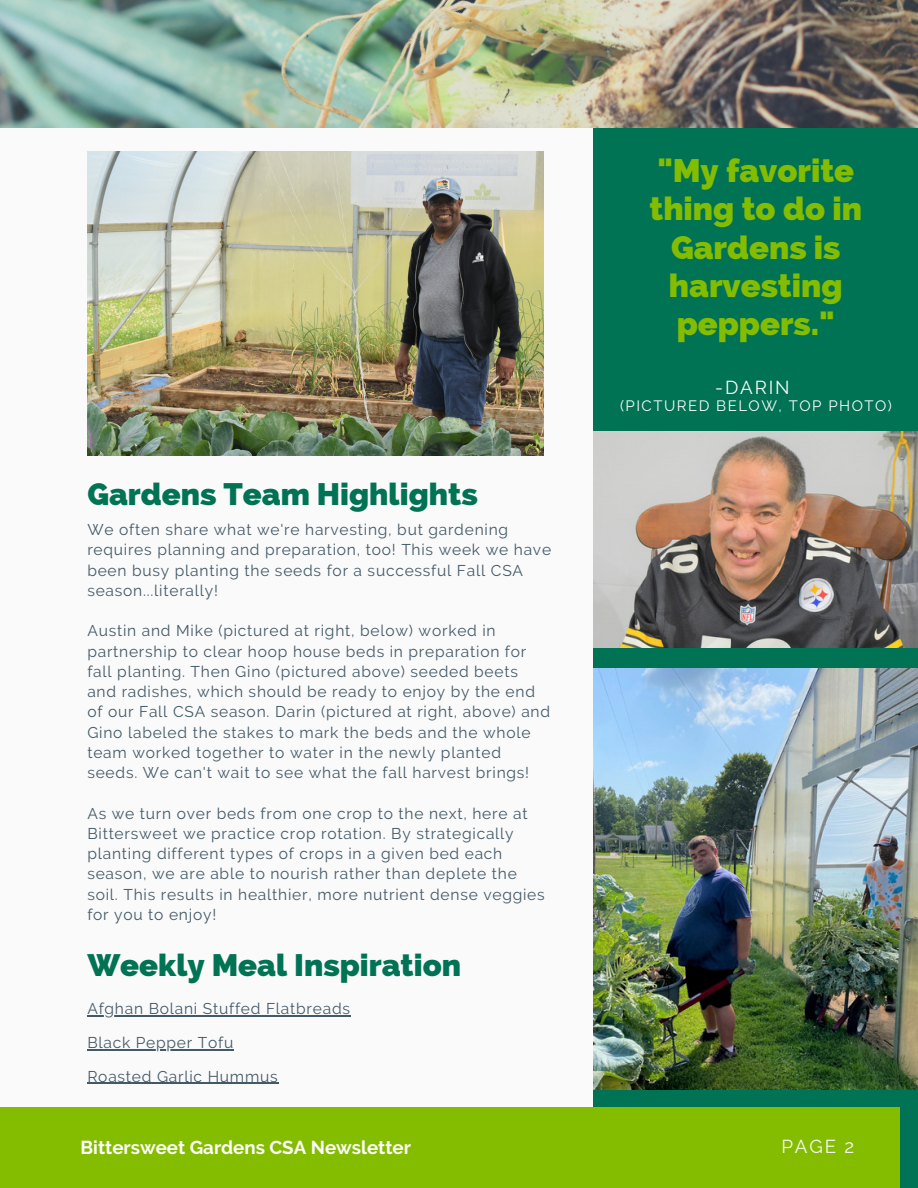
<style>
.page{position:relative;width:918px;height:1188px;background:#fafafa}
.page>*{position:absolute;margin:0;border:0;box-sizing:border-box;transform-origin:0 0}
.t1{font:800 32.7px/38.2px "Raleway";color:#84bd00;text-align:center}
.t2{font:800 31.2px "Raleway";color:#007355}
.t3{font:700 18.75px "Raleway";color:#fff}
.t4{font:18.75px "Raleway";letter-spacing:.1em;color:#fafafa}
.t5{font:15.6px/20.2px "Raleway";letter-spacing:.05em;color:#435967}
.t6{font:15px "Raleway";letter-spacing:.1em;color:#fafafa}
</style>
<div class="page">
<div style="left:594px;top:104px;width:324px;height:1084px;background:#007355"></div>
<div style="left:0;top:1107px;width:900px;height:81px;background:#84bd00"></div>
<img style="left:0;top:0;width:918px;height:127px">
<img style="left:594px;top:669px;width:324px;height:420px">
<img style="left:87px;top:152px;width:456px;height:303px">
<img style="left:594px;top:432px;width:324px;height:216px">
<hr style="left:87px;top:1016px;width:264px;height:1px;background:#435967">
<hr style="left:87px;top:1049px;width:147px;height:1px;background:#435967">
<hr style="left:87px;top:1083px;width:192px;height:1px;background:#435967">
<p class="t2" style="left:87px;top:475px;width:392px">Gardens Team Highlights</p>
<p class="t5" style="left:87px;top:519px;width:465px">We often share what we're harvesting, but gardening requires planning and preparation, too! This week we have been busy planting the seeds for a successful Fall CSA season...literally!</p>
<p class="t5" style="left:87px;top:621px;width:464px">Austin and Mike (pictured at right, below) worked in partnership to clear hoop house beds in preparation for fall planting. Then Gino (pictured above) seeded beets and radishes, which should be ready to enjoy by the end of our Fall CSA season. Darin (pictured at right, above) and Gino labeled the stakes to mark the beds and the whole team worked together to water in the newly planted seeds. We can't wait to see what the fall harvest brings!</p>
<p class="t5" style="left:87px;top:803px;width:459px">As we turn over beds from one crop to the next, here at Bittersweet we practice crop rotation. By strategically planting different types of crops in a given bed each season, we are able to nourish rather than deplete the soil. This results in healthier, more nutrient dense veggies for you to enjoy!</p>
<p class="t2" style="left:87px;top:947px;width:375px">Weekly Meal Inspiration</p>
<p class="t5" style="left:87px;top:999px;width:264px">Afghan Bolani Stuffed Flatbreads</p>
<p class="t5" style="left:87px;top:1032px;width:147px">Black Pepper Tofu</p>
<p class="t5" style="left:87px;top:1066px;width:192px">Roasted Garlic Hummus</p>
<p class="t1" style="left:649px;top:151px;width:214px">"My favorite thing to do in<br>Gardens is harvesting peppers."</p>
<p class="t4" style="left:715px;top:376px;width:76px">-DARIN</p>
<p class="t6" style="left:620px;top:397px;width:273px">(PICTURED BELOW, TOP PHOTO)</p>
<p class="t3" style="left:81px;top:1136px;width:332px">Bittersweet Gardens CSA Newsletter</p>
<p class="t4" style="left:781px;top:1135px;width:74px">PAGE 2</p>
</div>
